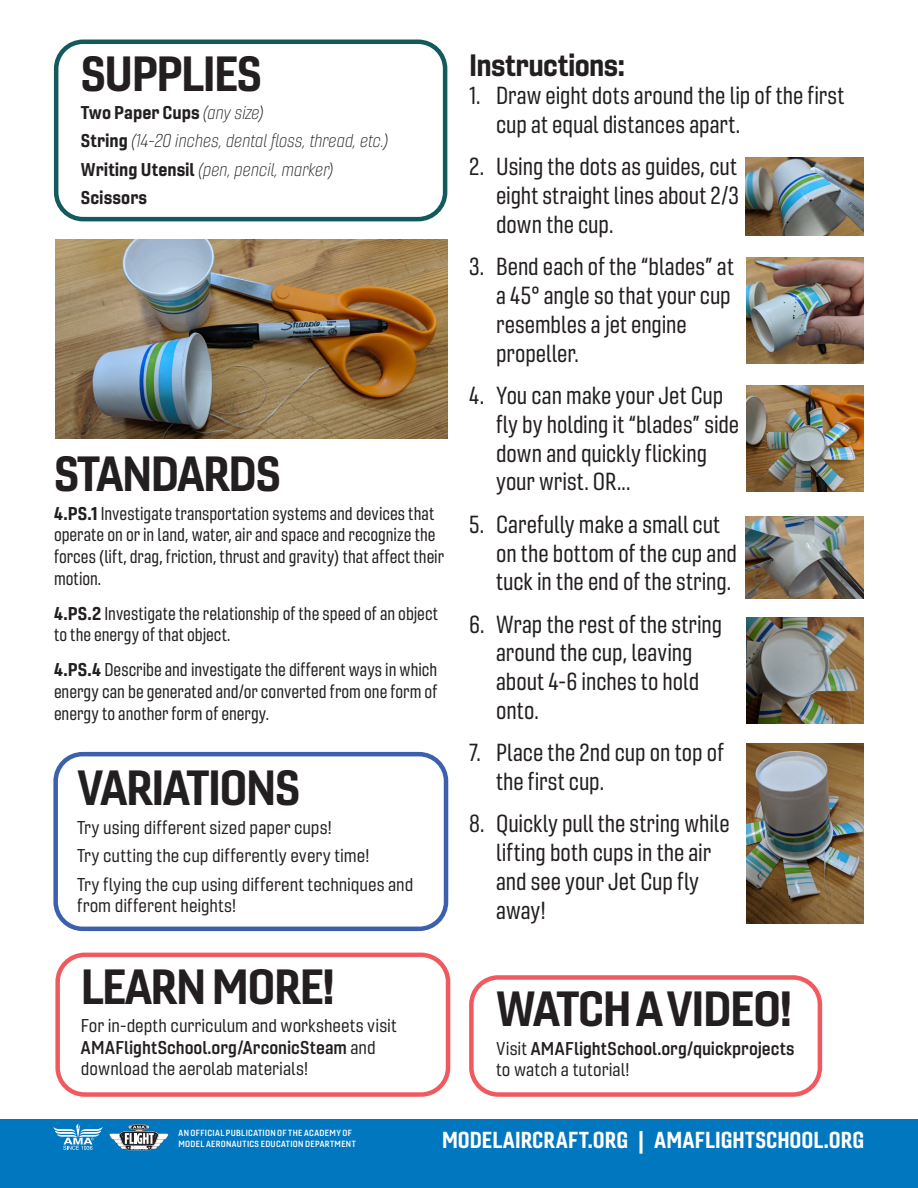
<style>
.page{position:relative;width:918px;height:1188px;background:#fff}
.page>*{position:absolute;margin:0;border:0;box-sizing:border-box;transform-origin:0 0}
.GLOBAL_-_Body_Copy_N{font:48px "Gineso Nor Bol";letter-spacing:-.03em;color:#231f20}
.t1{font:30px "Gineso Nor Bol";letter-spacing:-.02em;color:#231f20}
.t2{font:24px/28.8px "Gineso Con Reg";letter-spacing:-.005em;color:#231f20}
.GLOBAL_-_Slug{font:22.5px "Gineso Con Bol";letter-spacing:.005em;color:#fff}
.GLOBAL_-_Body_Copy_N-2{font:18px/21.6px "Gineso Con Reg";color:#231f20}
.GLOBAL_-_Body_Copy_N-3{font:18px/21.6px "Gineso Nor Reg";color:#231f20}
.GLOBAL_-_Body_Copy_N-4{font:18px "Gineso Nor Thi It";color:#231f20}
.GLOBAL_-_Body_Copy_N-5{font:18px/21.6px "Gineso Nor Dem";color:#231f20}
.GLOBAL_-_Body_Copy_N-6{font:18px "Gineso Nor Bol";color:#231f20}
.GLOBAL_-_Slug-2{font:8.7px "Gineso Nor Dem";letter-spacing:.04em;color:#fff}
.s1{font-family:"Gineso Nor Thi It"}
.s2{font-family:"Gineso Nor Bol"}
.s3{font-family:"Gineso Nor Dem"}
.s4{font-family:"Gineso Nor Reg"}
</style>
<div class="page">
<img style="left:55px;top:240px;width:392px;height:198px">
<div style="left:0;top:1119px;width:918px;height:69px;background:#0077be"></div>
<svg style="left:53px;top:1123px;width:50px;height:27px"></svg>
<svg style="left:109px;top:1124px;width:60px;height:26px"></svg>
<div style="left:55px;top:953px;width:395px;height:144px;border:4px solid #f05a5e;border-radius:27px"></div>
<div style="left:54px;top:40px;width:393px;height:181px;border:4px solid #14595b;border-radius:27px"></div>
<div style="left:53px;top:752px;width:395px;height:179px;border:4px solid #3c60ac;border-radius:27px"></div>
<div style="left:469px;top:975px;width:353px;height:122px;border:4px solid #f05a5e;border-radius:27px"></div>
<img style="left:746px;top:158px;width:118px;height:77px">
<img style="left:746px;top:257px;width:118px;height:106px">
<img style="left:746px;top:386px;width:118px;height:106px">
<img style="left:746px;top:517px;width:118px;height:82px">
<img style="left:746px;top:617px;width:118px;height:106px">
<img style="left:746px;top:744px;width:118px;height:179px">
<p class="GLOBAL_-_Body_Copy_N" style="left:81px;top:42px;width:183px">SUPPLIES</p>
<p class="GLOBAL_-_Body_Copy_N-6" style="left:81px;top:101px;width:184px">Two Paper Cups <span class="s1">(any size)</span></p>
<p class="GLOBAL_-_Body_Copy_N-4" style="left:81px;top:130px;width:308px"><span class="s2">String</span> (14-20 inches, dental floss, thread, etc.)</p>
<p class="GLOBAL_-_Body_Copy_N-4" style="left:81px;top:158px;width:254px"><span class="s2">Writing Utensil</span> (pen, pencil, marker)</p>
<p class="GLOBAL_-_Body_Copy_N-6" style="left:81px;top:186px;width:68px">Scissors</p>
<p class="GLOBAL_-_Body_Copy_N" style="left:54px;top:443px;width:228px">STANDARDS</p>
<p class="GLOBAL_-_Body_Copy_N-2" style="left:54px;top:503px;width:391px"><span class="s2">4.PS.1</span> Investigate transportation systems and devices that operate on or in land, water, air and space and recognize the forces (lift, drag, friction, thrust and gravity) that affect their motion.</p>
<p class="GLOBAL_-_Body_Copy_N-2" style="left:54px;top:602px;width:385px"><span class="s2">4.PS.2</span> Investigate the relationship of the speed of an object to the energy of that object.</p>
<p class="GLOBAL_-_Body_Copy_N-2" style="left:54px;top:659px;width:385px;text-align:justify"><span class="s2">4.PS.4</span> Describe and investigate the different ways in which energy can be generated and/or converted from one form of energy to another form of energy.</p>
<p class="GLOBAL_-_Body_Copy_N" style="left:77px;top:757px;width:224px">VARIATIONS</p>
<p class="GLOBAL_-_Body_Copy_N-3" style="left:77px;top:817px;width:256px">Try using different sized paper cups!</p>
<p class="GLOBAL_-_Body_Copy_N-3" style="left:77px;top:845px;width:294px">Try cutting the cup differently every time!</p>
<p class="GLOBAL_-_Body_Copy_N-3" style="left:77px;top:873px;width:338px">Try flying the cup using different techniques and from different heights!</p>
<p class="GLOBAL_-_Body_Copy_N" style="left:81px;top:956px;width:256px">LEARN MORE!</p>
<p class="GLOBAL_-_Body_Copy_N-3" style="left:81px;top:1015px;width:317px">For in-depth curriculum and worksheets visit<br><span class="s3">AMAFlightSchool.org/ArconicSteam</span> and download the aerolab materials!</p>
<p class="t1" style="left:469px;top:46px;width:157px">Instructions:</p>
<p class="t2" style="left:496px;top:82px;width:350px;text-indent:-27px">1. Draw eight dots around the lip of the first cup at equal distances apart.</p>
<p class="t2" style="left:496px;top:153px;width:244px;text-align:justify;text-indent:-27px">2. Using the dots as guides, cut eight straight lines about 2/3 down the cup.</p>
<p class="t2" style="left:496px;top:253px;width:239px;text-indent:-27px">3. Bend each of the “blades” at a 45° angle so that your cup resembles a jet engine propeller.</p>
<p class="t2" style="left:496px;top:381px;width:245px;text-indent:-27px">4. You can make your Jet Cup fly by holding it “blades” side down and quickly flicking your wrist. OR...</p>
<p class="t2" style="left:496px;top:510px;width:242px;text-indent:-27px">5. Carefully make a small cut on the bottom of the cup and tuck in the end of the string.</p>
<p class="t2" style="left:496px;top:610px;width:228px;text-indent:-27px">6. Wrap the rest of the string around the cup, leaving about 4-6 inches to hold onto.</p>
<p class="t2" style="left:496px;top:739px;width:229px;text-indent:-27px">7. Place the 2nd cup on top of the first cup.</p>
<p class="t2" style="left:496px;top:810px;width:235px;text-indent:-27px">8. Quickly pull the string while lifting both cups in the air and see your Jet Cup fly away!</p>
<p class="GLOBAL_-_Body_Copy_N" style="left:496px;top:978px;width:298px">WATCH A VIDEO!</p>
<p class="GLOBAL_-_Body_Copy_N-5" style="left:496px;top:1037px;width:300px"><span class="s4">Visit</span> AMAFlightSchool.org/quickprojects <span class="s4">to watch a tutorial!</span></p>
<p class="GLOBAL_-_Slug-2" style="left:179px;top:1128px;width:175px">AN OFFICIAL PUBLICATION OF THE ACADEMY OF</p>
<p class="GLOBAL_-_Slug-2" style="left:179px;top:1138px;width:179px">MODEL AERONAUTICS EDUCATION DEPARTMENT</p>
<p class="GLOBAL_-_Slug" style="left:442px;top:1125px;width:423px">MODELAIRCRAFT.ORG | AMAFLIGHTSCHOOL.ORG</p>
</div>
